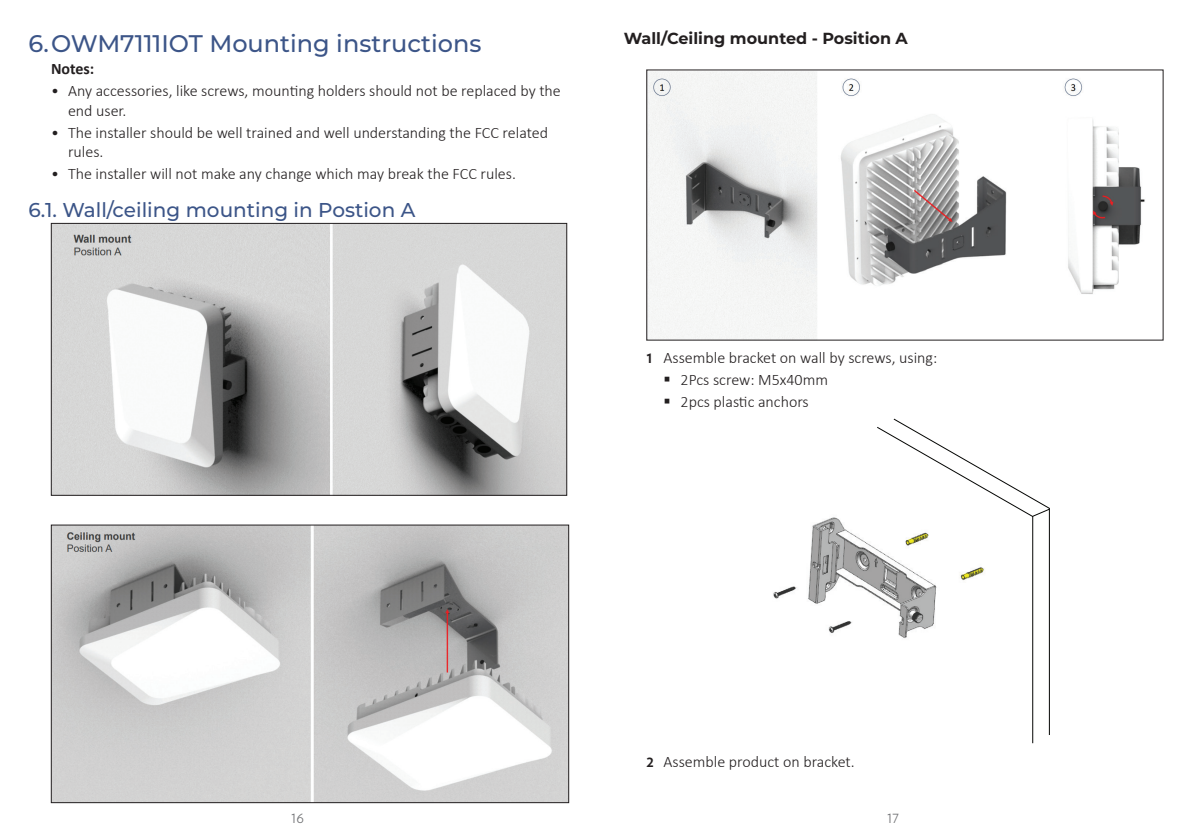
<style>
.page{position:relative;width:1191px;height:840px;background:#fff}
.page>*{position:absolute;margin:0;border:0;box-sizing:border-box;transform-origin:0 0}
.t1{font:500 24px "Montserrat";color:#3c5588}
.t2{font:500 20px "Montserrat";color:#3c5588}
.t3{font:300 16px/19.2px "Calibri";color:#231f20}
.t4{font:700 16px "Montserrat";color:#231f20}
.t5{font:700 16px "Calibri";color:#231f20}
.t6{font:300 16px "Verlag";color:#6c6d70}
.s1{font-family:"Verlag";font-weight:700}
</style>
<div class="page">
<img style="left:53px;top:225px;width:512px;height:268px">
<div style="left:51px;top:223px;width:516px;height:272px;border:1px solid #231f20"></div>
<img style="left:53px;top:526px;width:514px;height:274px">
<div style="left:51px;top:524px;width:518px;height:278px;border:1px solid #231f20"></div>
<img style="left:648px;top:72px;width:497px;height:266px">
<img style="left:773px;top:517px;width:103px;height:116px">
<svg style="left:876px;top:427px;width:157px;height:316px"></svg>
<svg style="left:892px;top:418px;width:158px;height:317px"></svg>
<svg style="left:1031px;top:508px;width:19px;height:9px"></svg>
<h1 class="t1" style="left:28px;top:26px;width:455px">6.OWM7111IOT Mounting instructions</h1>
<p class="t5" style="left:51px;top:57px;width:45px">Notes:</p>
<p class="t3" style="left:68px;top:81px;width:494px;text-indent:-17px">• Any accessories, like screws, mounting holders should not be replaced by the end user.</p>
<p class="t3" style="left:68px;top:122px;width:481px;text-indent:-17px">• The installer should be well trained and well understanding the FCC related rules.</p>
<p class="t3" style="left:51px;top:164px;width:466px">• The installer will not make any change which may break the FCC rules.</p>
<p class="t2" style="left:28px;top:196px;width:388px">6.1. Wall/ceiling mounting in Postion A</p>
<p class="t4" style="left:624px;top:27px;width:285px">Wall/Ceiling mounted - Position A</p>
<p class="t3" style="left:680px;top:346px;width:258px;line-height:22px;text-indent:-34px"><span class="s1">1</span> Assemble bracket on wall by screws, using:<br>2Pcs screw: M5x40mm<br>2pcs plastic anchors</p>
<p class="t3" style="left:646px;top:751px;width:210px"><span class="s1">2</span> Assemble product on bracket.</p>
<p class="t6" style="left:291px;top:805px;width:14px">16</p>
<p class="t6" style="left:887px;top:805px;width:13px">17</p>
</div>
